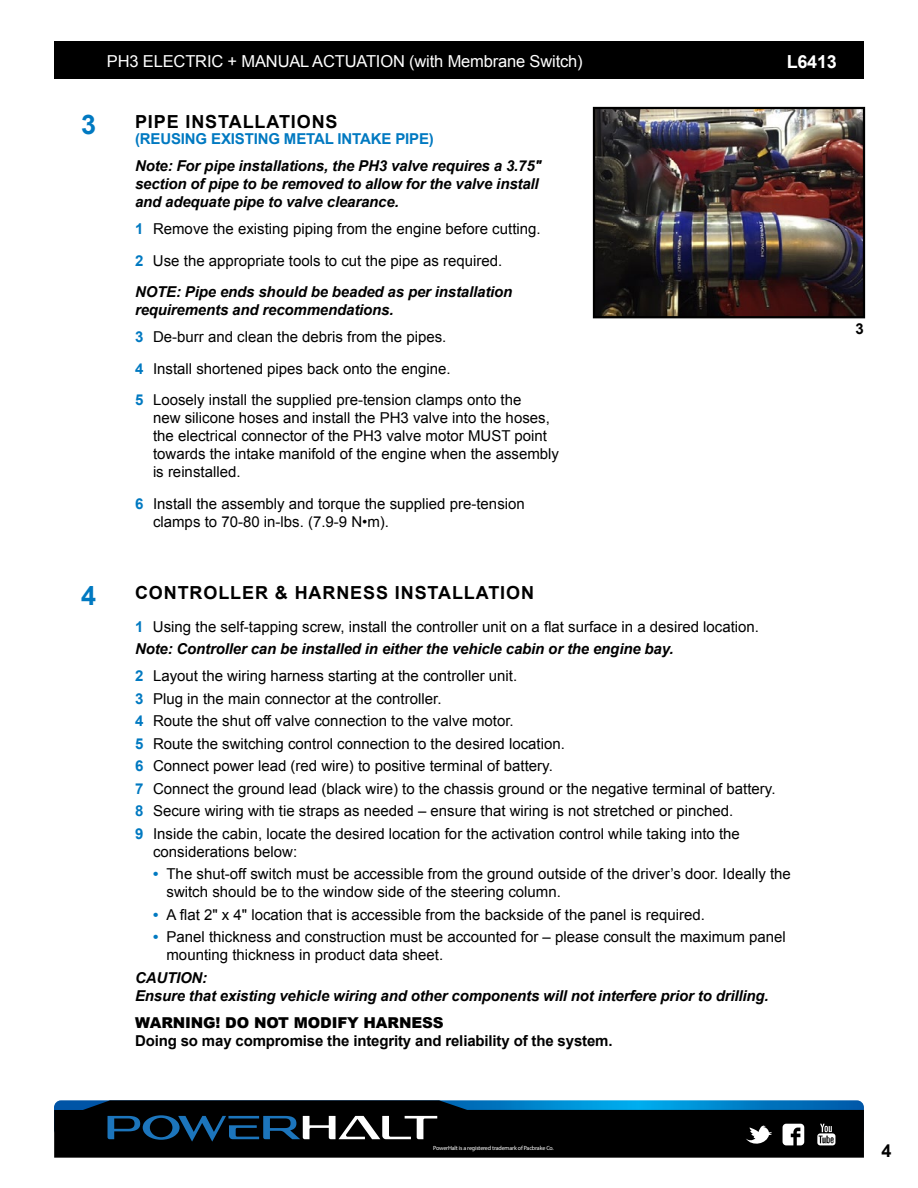
<style>
.page{position:relative;width:918px;height:1188px;background:#fff}
.page>*{position:absolute;margin:0;border:0;box-sizing:border-box;transform-origin:0 0}
.t1{font:700 27px "Arial";color:#0079c1}
.t2{font:700 18px "Arial";letter-spacing:.05em;color:#000}
.t3{font:700 18px "Arial";letter-spacing:-.01em;color:#fff}
.t4{font:16.5px "Arial";letter-spacing:-.01em;color:#fff}
.t5{font:15px/22.5px "Arial";color:#000}
.t6{font:italic 700 15px/18px "Arial";letter-spacing:-.01em;color:#000}
.t7{font:700 15px "Arial";letter-spacing:-.01em;color:#000}
.t8{font:700 15px "Arial";letter-spacing:-.01em;color:#0079c1}
.t9{font:900 15px "Arial";letter-spacing:-.01em;color:#000}
.t10{font:italic 300 6px "Brown";letter-spacing:-.025em;color:#fff}
.s1{font-weight:700;color:#0079c1}
.s2{font-weight:700;font-style:italic}
</style>
<div class="page">
<svg style="left:54px;top:1147px;width:810px;height:11px;fill:#000"></svg>
<div style="left:54px;top:41px;width:810px;height:38px;background:#000"></div>
<svg style="left:54px;top:1100px;width:810px;height:47px"></svg>
<img style="left:596px;top:110px;width:266px;height:205px">
<div style="left:593px;top:107px;width:272px;height:211px;border:2px solid #000"></div>
<p class="t4" style="left:107px;top:51px;width:477px">PH3 ELECTRIC + MANUAL ACTUATION (with Membrane Switch)</p>
<p class="t3" style="left:787px;top:50px;width:52px">L6413</p>
<h1 class="t1" style="left:81px;top:106px;width:17px">3</h1>
<p class="t2" style="left:135px;top:109px;width:204px">PIPE INSTALLATIONS</p>
<p class="t8" style="left:135px;top:129px;width:300px">(REUSING EXISTING METAL INTAKE PIPE)</p>
<p class="t6" style="left:135px;top:157px;width:408px">Note: For pipe installations, the PH3 valve requires a 3.75" section of pipe to be removed to allow for the valve install and adequate pipe to valve clearance.</p>
<p class="t5" style="left:135px;top:213px;width:407px;line-height:31.5px"><span class="s1">1</span> Remove the existing piping from the engine before cutting.<br><span class="s1">2</span> Use the appropriate tools to cut the pipe as required.<br><span class="s2">NOTE: Pipe ends should be beaded as per installation</span></p>
<p class="t5" style="left:135px;top:297px;width:313px;line-height:27px"><span class="s2">requirements and recommendations.<br></span><span class="s1">3</span> De-burr and clean the debris from the pipes.</p>
<p class="t5" style="left:135px;top:353px;width:388px;line-height:31.5px"><span class="s1">4</span> Install shortened pipes back onto the engine.<br><span class="s1">5</span> Loosely install the supplied pre-tension clamps onto the</p>
<p class="t5" style="left:153px;top:409px;width:408px;line-height:18px">new silicone hoses and install the PH3 valve into the hoses, the electrical connector of the PH3 valve motor MUST point towards the intake manifold of the engine when the assembly is reinstalled.</p>
<p class="t5" style="left:153px;top:495px;width:373px;line-height:18px;text-indent:-18px"><span class="s1">6</span> Install the assembly and torque the supplied pre-tension clamps to 70-80 in-lbs. (7.9-9 N•m).</p>
<p class="t7" style="left:856px;top:319px;width:10px">3</p>
<h1 class="t1" style="left:81px;top:577px;width:17px">4</h1>
<p class="t2" style="left:135px;top:580px;width:401px">CONTROLLER &amp; HARNESS INSTALLATION</p>
<p class="t5" style="left:135px;top:615px;width:626px"><span class="s1">1</span> Using the self-tapping screw, install the controller unit on a flat surface in a desired location.<br><span class="s2">Note: Controller can be installed in either the vehicle cabin or the engine bay.</span></p>
<p class="t5" style="left:135px;top:665px;width:642px"><span class="s1">2</span> Layout the wiring harness starting at the controller unit.<br><span class="s1">3</span> Plug in the main connector at the controller.<br><span class="s1">4</span> Route the shut off valve connection to the valve motor.<br><span class="s1">5</span> Route the switching control connection to the desired location.<br><span class="s1">6</span> Connect power lead (red wire) to positive terminal of battery.<br><span class="s1">7</span> Connect the ground lead (black wire) to the chassis ground or the negative terminal of battery.<br><span class="s1">8</span> Secure wiring with tie straps as needed – ensure that wiring is not stretched or pinched.<br><span class="s1">9</span> Inside the cabin, locate the desired location for the activation control while taking into the</p>
<p class="t5" style="left:153px;top:840px;width:146px">considerations below:</p>
<p class="t5" style="left:166px;top:865px;width:626px;line-height:18px;text-indent:-14px"><span class="s1">•</span> The shut-off switch must be accessible from the ground outside of the driver’s door. Ideally the switch should be to the window side of the steering column.</p>
<p class="t5" style="left:153px;top:903px;width:553px"><span class="s1">•</span> A flat 2" x 4" location that is accessible from the backside of the panel is required.</p>
<p class="t5" style="left:166px;top:928px;width:621px;line-height:18px;text-indent:-14px"><span class="s1">•</span> Panel thickness and construction must be accounted for – please consult the maximum panel mounting thickness in product data sheet.</p>
<p class="t6" style="left:135px;top:969px;width:635px">CAUTION:<br>Ensure that existing vehicle wiring and other components will not interfere prior to drilling.</p>
<p class="t9" style="left:135px;top:1011px;width:310px">WARNING! DO NOT MODIFY HARNESS</p>
<p class="t7" style="left:135px;top:1030px;width:479px">Doing so may compromise the integrity and reliability of the system.</p>
<p class="t10" style="left:433px;top:1144px;width:122px">PowerHalt is a registered trademark of Pacbrake Co.</p>
<p class="t2" style="left:881px;top:1139px;width:12px">4</p>
</div>
